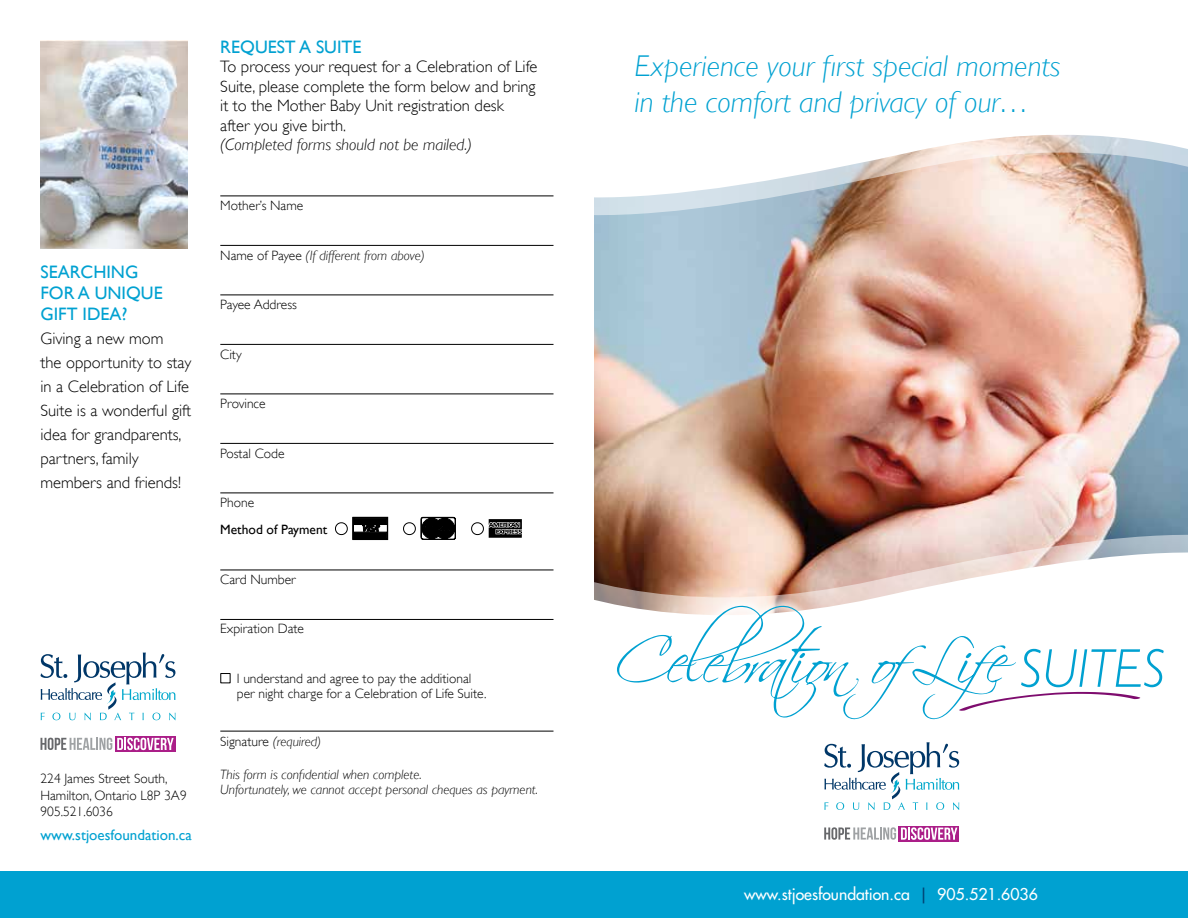
<style>
.page{position:relative;width:1188px;height:918px;background:#fff}
.page>*{position:absolute;margin:0;border:0;box-sizing:border-box;transform-origin:0 0}
.t1{font:italic 300 54.9px "Gill Sans";color:#00a1d1}
.t2{font:italic 300 30px/36px "Gill Sans";color:#00a1d1}
.t3{font:18px/21px "Gill Sans";color:#00a1d1}
.t4{font:300 16.5px/24px "Gill Sans";color:#000}
.t5{font:italic 300 16.5px "Gill Sans";color:#000}
.t6{font:500 15.9px "Futura Std";color:#fff}
.t7{font:15px "Gill Sans";color:#00a1d1}
.t8{font:300 13.5px/16.5px "Gill Sans";color:#000}
.t9{font:italic 300 13.5px/15px "Gill Sans";color:#000}
.t10{font:13.5px "Gill Sans";color:#000}
.s1{font-style:normal}
.s2{color:#004071}
</style>
<div class="page">
<img style="left:594px;top:230px;width:594px;height:290px">
<svg style="left:594px;top:224px;width:594px;height:6px;background:#c2bdbb"></svg>
<svg style="left:594px;top:135px;width:594px;height:89px"></svg>
<svg style="left:592px;top:520px;width:596px;height:352px"></svg>
<svg style="left:592px;top:526px;width:596px;height:235px"></svg>
<svg style="left:607px;top:596px;width:418px;height:133px"></svg>
<svg style="left:617px;top:606px;width:399px;height:113px"></svg>
<svg style="left:959px;top:692px;width:181px;height:19px"></svg>
<div style="left:221px;top:673px;width:9px;height:10px;border:1px solid #000"></div>
<hr style="left:220px;top:196px;width:334px;height:1px;background:#000">
<hr style="left:220px;top:245px;width:334px;height:1px;background:#000">
<hr style="left:220px;top:295px;width:334px;height:1px;background:#000">
<hr style="left:220px;top:344px;width:334px;height:1px;background:#000">
<hr style="left:220px;top:394px;width:334px;height:1px;background:#000">
<hr style="left:220px;top:443px;width:334px;height:1px;background:#000">
<hr style="left:220px;top:493px;width:334px;height:1px;background:#000">
<hr style="left:220px;top:570px;width:334px;height:1px;background:#000">
<hr style="left:220px;top:619px;width:334px;height:1px;background:#000">
<hr style="left:220px;top:731px;width:334px;height:1px;background:#000">
<svg style="left:40px;top:653px;width:135px;height:67px"></svg>
<svg style="left:115px;top:736px;width:61px;height:16px"></svg>
<svg style="left:40px;top:738px;width:134px;height:12px"></svg>
<img style="left:40px;top:40px;width:148px;height:208px">
<svg style="left:471px;top:519px;width:51px;height:19px"></svg>
<svg style="left:335px;top:517px;width:53px;height:23px"></svg>
<svg style="left:403px;top:517px;width:53px;height:23px"></svg>
<div style="left:0;top:872px;width:1188px;height:46px;background:#00a1d1"></div>
<svg style="left:824px;top:742px;width:135px;height:68px"></svg>
<div style="left:899px;top:826px;width:60px;height:16px;background:#ab1e88"></div>
<svg style="left:824px;top:827px;width:133px;height:13px"></svg>
<p class="t3" style="left:40px;top:261px;width:124px">SEARCHING<br>FOR A UNIQUE<br>GIFT IDEA?</p>
<p class="t4" style="left:40px;top:326px;width:152px">Giving a new mom<br>the opportunity to stay in a Celebration of Life<br>Suite is a wonderful gift idea for grandparents, partners, family members and friends!</p>
<p class="t8" style="left:40px;top:771px;width:148px">224 James Street South,<br>Hamilton, Ontario L8P 3A9<br>905.521.6036</p>
<p class="t7" style="left:40px;top:826px;width:153px">www.stjoesfoundation.ca</p>
<p class="t3" style="left:220px;top:36px;width:143px">REQUEST A SUITE</p>
<p class="t4" style="left:220px;top:57px;width:318px;line-height:19.5px">To process your request for a Celebration of Life Suite, please complete the form below and bring it to the Mother Baby Unit registration desk after you give birth.</p>
<p class="t5" style="left:220px;top:136px;width:253px">(Completed forms should not be mailed.)</p>
<p class="t8" style="left:220px;top:198px;width:84px">Mother’s Name</p>
<p class="t9" style="left:220px;top:248px;width:206px"><span class="s1">Name of Payee</span> (If different from above)</p>
<p class="t8" style="left:220px;top:297px;width:78px">Payee Address</p>
<p class="t8" style="left:220px;top:346px;width:23px">City</p>
<p class="t8" style="left:220px;top:396px;width:47px">Province</p>
<p class="t8" style="left:220px;top:445px;width:66px">Postal Code</p>
<p class="t8" style="left:220px;top:495px;width:35px">Phone</p>
<p class="t10" style="left:220px;top:522px;width:109px">Method of Payment</p>
<p class="t8" style="left:220px;top:571px;width:77px">Card Number</p>
<p class="t8" style="left:220px;top:621px;width:85px">Expiration Date</p>
<p class="t8" style="left:237px;top:671px;width:251px;line-height:15px">I understand and agree to pay the additional per night charge for a Celebration of Life Suite.</p>
<p class="t9" style="left:220px;top:734px;width:103px"><span class="s1">Signature</span> (required)</p>
<p class="t9" style="left:220px;top:767px;width:319px">This form is confidential when complete.<br>Unfortunately, we cannot accept personal cheques as payment.</p>
<h2 class="t2" style="left:634px;top:48px;width:428px">Experience your first special moments in the comfort and privacy of our…</h2>
<h1 class="t1" style="left:1019px;top:638px;width:147px">SUITES</h1>
<p class="t6" style="left:744px;top:884px;width:295px">www.stjoesfoundation.ca <span class="s2">|</span> 905.521.6036</p>
</div>
